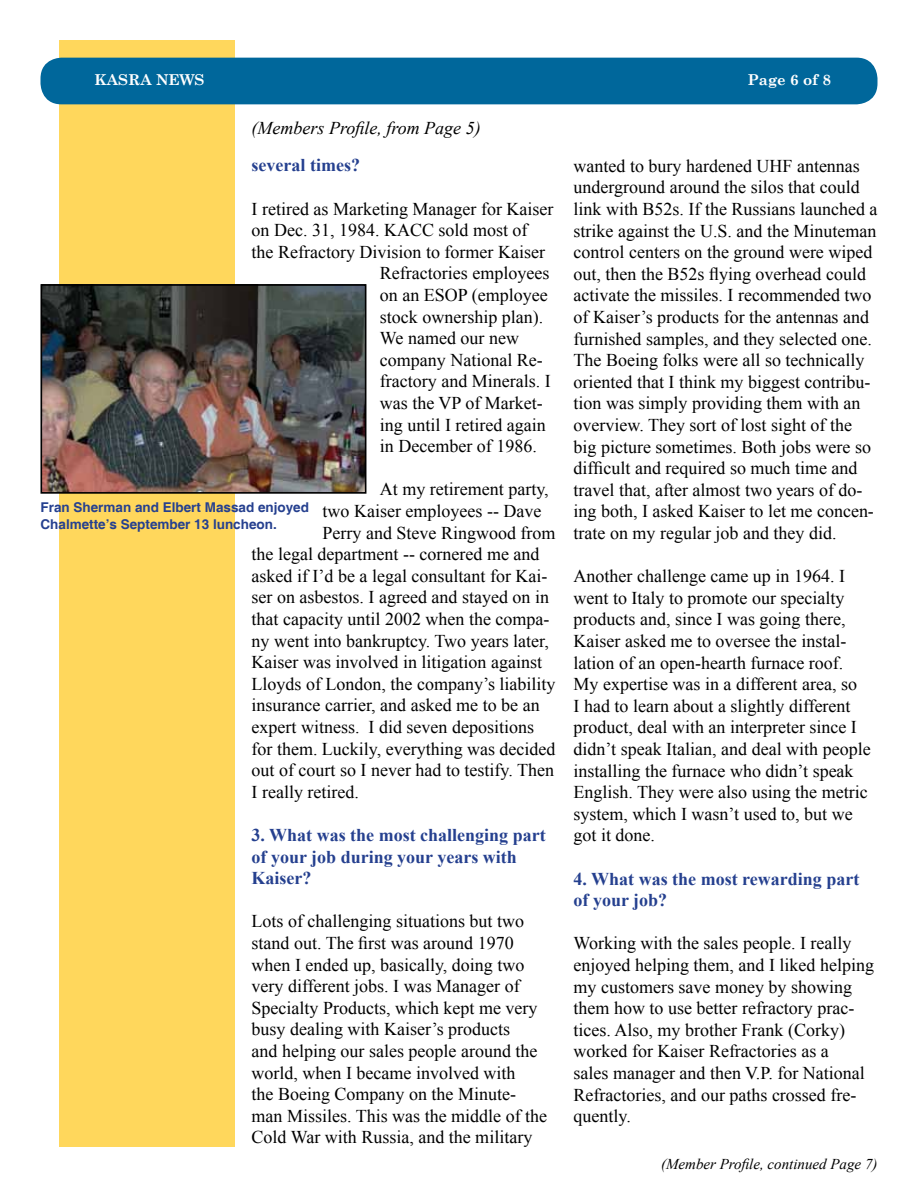
<style>
.page{position:relative;width:918px;height:1188px;background:#fff}
.page>*{position:absolute;margin:0;border:0;box-sizing:border-box;transform-origin:0 0}
.t1{font:18px/21.6px "Times New Roman";color:#000}
.t2{font:700 18px/21.6px "Times New Roman";color:#25408f}
.t3{font:italic 18px "Times New Roman";color:#000}
.t4{font:italic 15px "Times New Roman";color:#000}
.t5{font:700 15px "Century Schoolbook";color:#fff}
.t6{font:700 13.5px/16.2px "Helvetica";color:#25408f}
</style>
<div class="page">
<div style="left:59px;top:40px;width:175px;height:1108px;background:#ffd75c"></div>
<div style="left:40px;top:58px;width:838px;height:46px;background:#00679b;border-radius:21px"></div>
<img style="left:43px;top:287px;width:320px;height:204px">
<div style="left:40px;top:284px;width:326px;height:210px;border:2px solid #000"></div>
<p class="t5" style="left:94px;top:68px;width:112px">KASRA NEWS</p>
<p class="t5" style="left:748px;top:68px;width:85px">Page 6 of 8</p>
<p class="t3" style="left:252px;top:116px;width:231px">(Members Profile, from Page 5)</p>
<p class="t2" style="left:252px;top:154px;width:110px">several times?</p>
<p class="t1" style="left:252px;top:198px;width:303px">I retired as Marketing Manager for Kaiser</p>
<p class="t1" style="left:252px;top:219px;width:277px">on Dec. 31, 1984. KACC sold most of</p>
<p class="t1" style="left:252px;top:241px;width:295px">the Refractory Division to former Kaiser</p>
<p class="t1" style="left:380px;top:262px;width:171px">Refractories employees</p>
<p class="t1" style="left:380px;top:284px;width:169px">on an ESOP (employee</p>
<p class="t1" style="left:380px;top:306px;width:165px">stock ownership plan).</p>
<p class="t1" style="left:380px;top:327px;width:141px">We named our new</p>
<p class="t1" style="left:380px;top:349px;width:164px">company National Re-</p>
<p class="t1" style="left:380px;top:370px;width:172px">fractory and Minerals. I</p>
<p class="t1" style="left:380px;top:392px;width:164px">was the VP of Market-</p>
<p class="t1" style="left:380px;top:414px;width:167px">ing until I retired again</p>
<p class="t1" style="left:380px;top:435px;width:158px">in December of 1986.</p>
<p class="t1" style="left:380px;top:478px;width:170px">At my retirement party,</p>
<p class="t1" style="left:323px;top:500px;width:220px">two Kaiser employees -- Dave</p>
<p class="t1" style="left:323px;top:522px;width:234px">Perry and Steve Ringwood from</p>
<p class="t1" style="left:252px;top:543px;width:289px">the legal department -- cornered me and</p>
<p class="t1" style="left:252px;top:565px;width:297px">asked if I’d be a legal consultant for Kai-</p>
<p class="t1" style="left:252px;top:586px;width:299px">ser on asbestos. I agreed and stayed on in</p>
<p class="t1" style="left:252px;top:608px;width:299px">that capacity until 2002 when the compa-</p>
<p class="t1" style="left:252px;top:630px;width:299px">ny went into bankruptcy. Two years later,</p>
<p class="t1" style="left:252px;top:651px;width:292px">Kaiser was involved in litigation against</p>
<p class="t1" style="left:252px;top:673px;width:306px">Lloyds of London, the company’s liability</p>
<p class="t1" style="left:252px;top:694px;width:290px">insurance carrier, and asked me to be an</p>
<p class="t1" style="left:252px;top:716px;width:284px">expert witness. I did seven depositions</p>
<p class="t1" style="left:252px;top:738px;width:305px">for them. Luckily, everything was decided</p>
<p class="t1" style="left:252px;top:759px;width:304px">out of court so I never had to testify. Then</p>
<p class="t1" style="left:252px;top:781px;width:109px">I really retired.</p>
<p class="t2" style="left:252px;top:824px;width:296px">3. What was the most challenging part of your job during your years with<br>Kaiser?</p>
<p class="t1" style="left:252px;top:910px;width:297px">Lots of challenging situations but two stand out. The first was around 1970 when I ended up, basically, doing two very different jobs. I was Manager of Specialty Products, which kept me very busy dealing with Kaiser’s products<br>and helping our sales people around the world, when I became involved with<br>the Boeing Company on the Minute&shy;man Missiles. This was the middle of the Cold War with Russia, and the military</p>
<p class="t1" style="left:574px;top:155px;width:305px">wanted to bury hardened UHF antennas underground around the silos that could link with B52s. If the Russians launched a strike against the U.S. and the Minuteman control centers on the ground were wiped out, then the B52s flying overhead could activate the missiles. I recommended two of Kaiser’s products for the antennas and furnished samples, and they selected one.<br>The Boeing folks were all so technically oriented that I think my biggest contribu&shy;tion was simply providing them with an overview. They sort of lost sight of the big picture sometimes. Both jobs were so difficult and required so much time and travel that, after almost two years of do&shy;ing both, I asked Kaiser to let me concen&shy;trate on my regular job and they did.</p>
<p class="t1" style="left:574px;top:565px;width:299px">Another challenge came up in 1964. I went to Italy to promote our specialty products and, since I was going there, Kaiser asked me to oversee the instal&shy;lation of an open-hearth furnace roof.<br>My expertise was in a different area, so<br>I had to learn about a slightly different product, deal with an interpreter since I didn’t speak Italian, and deal with people installing the furnace who didn’t speak English. They were also using the metric system, which I wasn’t used to, but we got it done.</p>
<p class="t2" style="left:574px;top:867px;width:287px">4. What was the most rewarding part of your job?</p>
<p class="t1" style="left:574px;top:932px;width:302px">Working with the sales people. I really enjoyed helping them, and I liked helping my customers save money by showing them how to use better refractory prac&shy;tices. Also, my brother Frank (Corky) worked for Kaiser Refractories as a<br>sales manager and then V.P. for National Refractories, and our paths crossed fre&shy;quently.</p>
<p class="t6" style="left:40px;top:500px;width:270px">Fran Sherman and Elbert Massad enjoyed<br>Chalmette’s September 13 luncheon.</p>
<p class="t4" style="left:661px;top:1154px;width:218px">(Member Profile, continued Page 7)</p>
</div>
